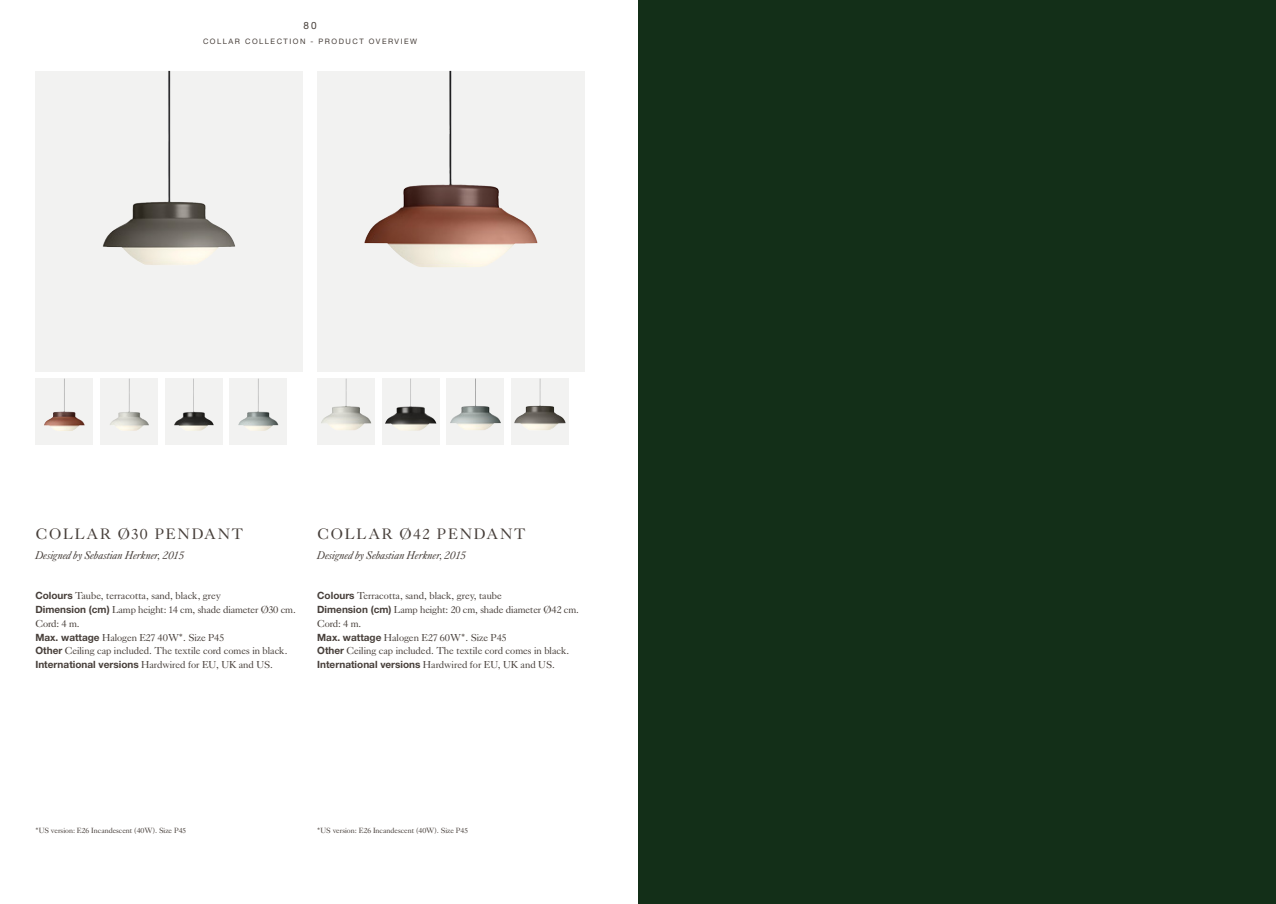
<style>
.page{position:relative;width:1276px;height:904px;background:#fff}
.page>*{position:absolute;margin:0;border:0;box-sizing:border-box;transform-origin:0 0}
.t1{font:15px "Kings Caslon Display Typo";letter-spacing:.12em;color:#473f3a}
.t2{font:italic 11.25px "Kings Caslon Display Typo";color:#473f3a}
.t3{font:10px/13.8px "Kings Caslon Display Typo";color:#473f3a}
.t4{font:10px "Helvetica Neue LT Std";color:#473f3a}
.t5{font:7.5px "Kings Caslon Display Typo";color:#473f3a}
.t6{font:7.5px "Helvetica Neue LT Std";letter-spacing:.2em;color:#473f3a}
.s1{font-family:"Helvetica Neue LT Std";font-weight:700}
</style>
<div class="page">
<div style="left:317px;top:71px;width:268px;height:300px;background:#f2f2f1"></div>
<img style="left:364px;top:184px;width:85px;height:60px">
<div style="left:35px;top:71px;width:268px;height:300px;background:#f2f2f1"></div>
<img style="left:103px;top:71px;width:87px;height:194px">
<svg style="left:317px;top:378px;width:58px;height:67px;fill:#f2f2f1"></svg>
<img style="left:320px;top:378px;width:26px;height:49px">
<div style="left:35px;top:378px;width:58px;height:67px;background:#f2f2f1"></div>
<img style="left:44px;top:411px;width:20px;height:19px">
<svg style="left:382px;top:378px;width:57px;height:67px;fill:#f2f2f1"></svg>
<img style="left:385px;top:378px;width:25px;height:51px">
<div style="left:100px;top:378px;width:58px;height:67px;background:#f2f2f1"></div>
<img style="left:110px;top:411px;width:19px;height:20px">
<svg style="left:446px;top:378px;width:58px;height:67px;fill:#f2f2f1"></svg>
<img style="left:450px;top:378px;width:25px;height:51px">
<div style="left:165px;top:378px;width:57px;height:67px;background:#f2f2f1"></div>
<img style="left:174px;top:412px;width:19px;height:18px">
<svg style="left:511px;top:378px;width:58px;height:67px;fill:#f2f2f1"></svg>
<img style="left:514px;top:378px;width:26px;height:43px">
<div style="left:229px;top:378px;width:58px;height:67px;background:#f2f2f1"></div>
<img style="left:238px;top:411px;width:20px;height:20px">
<div style="left:638px;top:0;width:638px;height:904px;background:#132f18"></div>
<p class="t4" style="left:303px;top:19px;width:15px">80</p>
<p class="t6" style="left:203px;top:37px;width:216px">COLLAR COLLECTION - PRODUCT OVERVIEW</p>
<h1 class="t1" style="left:36px;top:525px;width:209px">COLLAR Ø30 PENDANT</h1>
<h1 class="t1" style="left:317px;top:525px;width:209px">COLLAR Ø42 PENDANT</h1>
<p class="t2" style="left:35px;top:548px;width:151px">Designed by Sebastian Herkner, 2015</p>
<p class="t2" style="left:317px;top:548px;width:151px">Designed by Sebastian Herkner, 2015</p>
<p class="t3" style="left:35px;top:589px;width:262px"><span class="s1">Colours</span> Taube, terracotta, sand, black, grey<br><span class="s1">Dimension (cm)</span> Lamp height: 14 cm, shade diameter Ø30 cm.<br>Cord: 4 m.<br><span class="s1">Max. wattage</span> Halogen E27 40W*. Size P45<br><span class="s1">Other</span> Ceiling cap included. The textile cord comes in black.<br><span class="s1">International versions</span> Hardwired for EU, UK and US.</p>
<p class="t3" style="left:317px;top:589px;width:263px"><span class="s1">Colours</span> Terracotta, sand, black, grey, taube<br><span class="s1">Dimension (cm)</span> Lamp height: 20 cm, shade diameter Ø42 cm.<br>Cord: 4 m.<br><span class="s1">Max. wattage</span> Halogen E27 60W*. Size P45<br><span class="s1">Other</span> Ceiling cap included. The textile cord comes in black.<br><span class="s1">International versions</span> Hardwired for EU, UK and US.</p>
<p class="t5" style="left:35px;top:826px;width:152px">*US version: E26 Incandescent (40W). Size P45</p>
<p class="t5" style="left:317px;top:826px;width:152px">*US version: E26 Incandescent (40W). Size P45</p>
</div>
